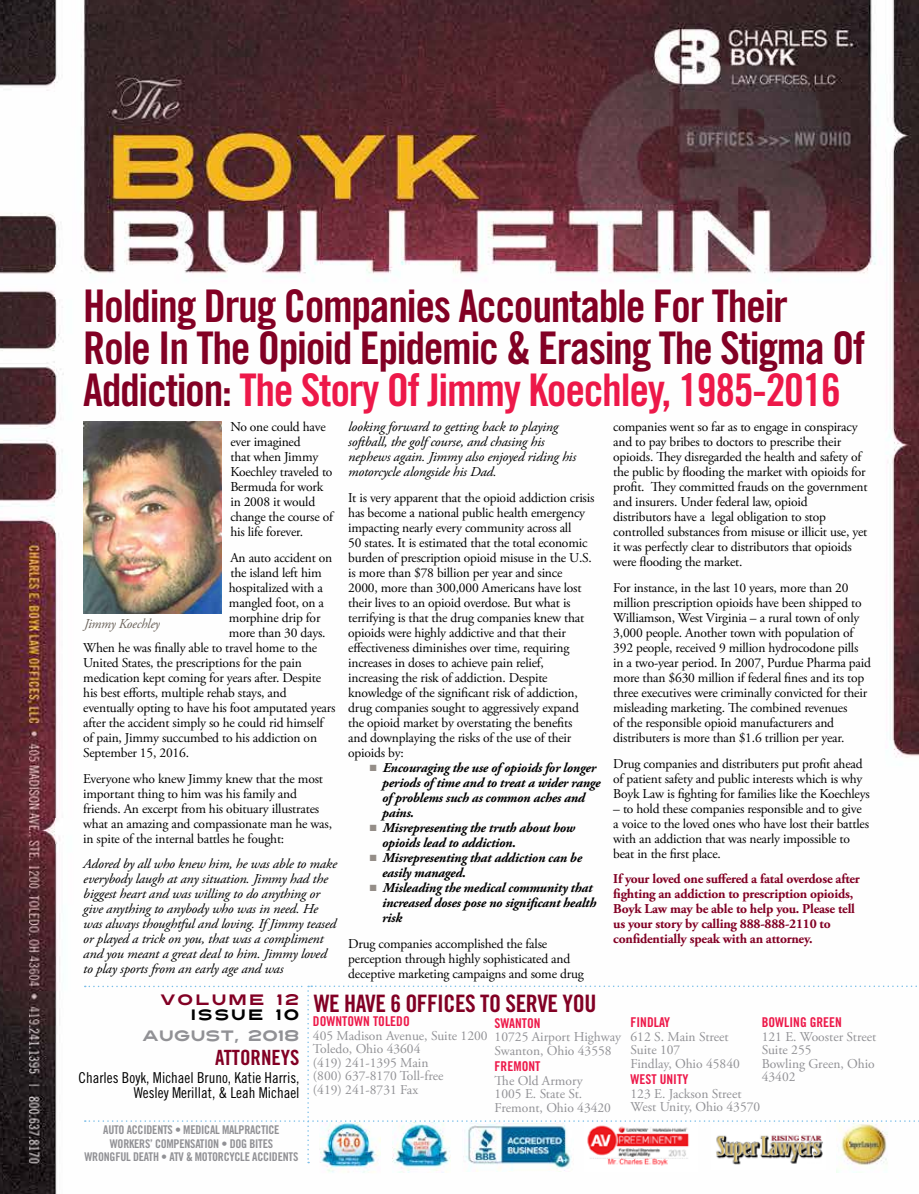
<style>
.page{position:relative;width:919px;height:1194px;background:#fff}
.page>*{position:absolute;margin:0;border:0;box-sizing:border-box;transform-origin:0 0}
.t1{font:45px/42px "Trade Gothic Bold Cond Twenty";letter-spacing:-.03em;color:#820024}
.t2{font:24px "Trade Gothic Bold Cond Twenty";letter-spacing:-.02em;color:#820024}
.t3{font:21px "Trade Gothic Bold Cond Twenty";color:#820024}
.t4{font:15px/15px "Trade Gothic Cond Eighteen";color:#000;text-align:right}
.t5{font:15px "Turnpike";letter-spacing:-.02em;color:#919195}
.t6{font:15px "Turnpike";letter-spacing:.1em;color:#820024}
.t7{font:15px "Turnpike";letter-spacing:.1em;color:#000}
.t8{font:13.5px/15px "Adobe Garamond Pro";letter-spacing:-.015em;color:#000}
.t9{font:italic 13.5px/15px "Adobe Garamond Pro";letter-spacing:-.015em;color:#000;scale:1.06 1}
.t10{font:13.5px/13.5px "Adobe Garamond Pro";color:#919195}
.t11{font:italic 700 13.5px/15px "Adobe Garamond Pro";letter-spacing:-.015em;color:#000}
.t12{font:700 13.5px/15px "Adobe Garamond Pro";letter-spacing:-.015em;color:#820024}
.t13{font:13.5px "Trade Gothic Bold Cond Twenty";color:#ed1849}
.t14{font:italic 13.5px "Adobe Garamond Pro";letter-spacing:-.015em;color:#686058}
.t15{font:12px/13.5px "Trade Gothic Bold Cond Twenty";letter-spacing:-.02em;color:#919195;text-align:center}
.s1{color:#ed1849}
.s2{color:#948d87}
</style>
<div class="page">
<img style="left:0;top:0;width:918px;height:1193px">
<img style="left:319px;top:1163px;width:61px;height:11px">
<img style="left:392px;top:1163px;width:58px;height:8px">
<img style="left:462px;top:1163px;width:111px;height:8px">
<img style="left:584px;top:1163px;width:113px;height:8px">
<img style="left:711px;top:1163px;width:113px;height:6px">
<img style="left:836px;top:1163px;width:54px;height:9px">
<svg style="left:85px;top:985px;width:834px;height:178px"></svg>
<img style="left:83px;top:421px;width:139px;height:193px">
<h1 class="t1" style="left:83px;top:284px;width:783px">Holding Drug Companies Accountable For Their<br>Role In The Opioid Epidemic &amp; Erasing The Stigma Of<br>Addiction: <span class="s1">The Story Of Jimmy Koechley, 1985-2016</span></h1>
<p class="t8" style="left:230px;top:420px;width:104px">No one could have ever imagined<br>that when Jimmy<br>Koechley traveled to<br>Bermuda for work in 2008 it would change the course of his life forever.</p>
<p class="t8" style="left:230px;top:550px;width:103px">An auto accident on</p>
<p class="t8" style="left:230px;top:565px;width:93px">the island left him</p>
<p class="t8" style="left:229px;top:580px;width:95px">hospitalized with a</p>
<p class="t8" style="left:229px;top:595px;width:97px">mangled foot, on a</p>
<p class="t8" style="left:229px;top:610px;width:93px">morphine drip for</p>
<p class="t8" style="left:229px;top:625px;width:98px">more than 30 days.</p>
<p class="t8" style="left:83px;top:640px;width:235px">When he was finally able to travel home to the</p>
<p class="t8" style="left:83px;top:655px;width:220px">United States, the prescriptions for the pain</p>
<p class="t8" style="left:83px;top:670px;width:239px">medication kept coming for years after. Despite</p>
<p class="t8" style="left:83px;top:685px;width:205px">his best efforts, multiple rehab stays, and</p>
<p class="t8" style="left:83px;top:700px;width:253px">eventually opting to have his foot amputated years</p>
<p class="t8" style="left:83px;top:715px;width:241px">after the accident simply so he could rid himself</p>
<p class="t8" style="left:83px;top:730px;width:235px">of pain, Jimmy succumbed to his addiction on</p>
<p class="t8" style="left:83px;top:745px;width:107px">September 15, 2016.</p>
<p class="t8" style="left:83px;top:771px;width:250px">Everyone who knew Jimmy knew that the most important thing to him was his family and friends. An excerpt from his obituary illustrates what an amazing and compassionate man he was, in spite of the internal battles he fought:</p>
<p class="t9" style="left:83px;top:856px;width:241px">Adored by all who knew him, he was able to make everybody laugh at any situation. Jimmy had the biggest heart and was willing to do anything or give anything to anybody who was in need. He was always thoughtful and loving. If Jimmy teased or played a trick on you, that was a compliment and you meant a great deal to him. Jimmy loved to play sports from an early age and was</p>
<p class="t14" style="left:84px;top:615px;width:77px">Jimmy Koechley</p>
<p class="t9" style="left:348px;top:420px;width:216px">looking forward to getting back to playing softball, the golf course, and chasing his nephews again. Jimmy also enjoyed riding his motorcycle alongside his Dad.</p>
<p class="t8" style="left:348px;top:490px;width:247px">It is very apparent that the opioid addiction crisis has become a national public health emergency impacting nearly every community across all<br>50 states. It is estimated that the total economic burden of prescription opioid misuse in the U.S. is more than $78 billion per year and since 2000, more than 300,000 Americans have lost their lives to an opioid overdose. But what is terrifying is that the drug companies knew that opioids were highly addictive and that their effectiveness diminishes over time, requiring increases in doses to achieve pain relief, increasing the risk of addiction. Despite knowledge of the significant risk of addiction, drug companies sought to aggressively expand the opioid market by overstating the benefits and downplaying the risks of the use of their opioids by:</p>
<p class="t11" style="left:382px;top:760px;width:220px;text-indent:-12px"><span class="s2">■</span> Encouraging the use of opioids for longer periods of time and to treat a wider range of problems such as common aches and pains.</p>
<p class="t11" style="left:382px;top:820px;width:194px;text-indent:-12px"><span class="s2">■</span> Misrepresenting the truth about how opioids lead to addiction.</p>
<p class="t11" style="left:382px;top:850px;width:201px;text-indent:-12px"><span class="s2">■</span> Misrepresenting that addiction can be easily managed.</p>
<p class="t11" style="left:382px;top:880px;width:216px;text-indent:-12px"><span class="s2">■</span> Misleading the medical community that increased doses pose no significant health risk</p>
<p class="t8" style="left:348px;top:936px;width:237px">Drug companies accomplished the false perception through highly sophisticated and deceptive marketing campaigns and some drug</p>
<p class="t8" style="left:613px;top:420px;width:256px">companies went so far as to engage in conspiracy and to pay bribes to doctors to prescribe their opioids. They disregarded the health and safety of the public by flooding the market with opioids for profit. They committed frauds on the government and insurers. Under federal law, opioid distributors have a legal obligation to stop controlled substances from misuse or illicit use, yet it was perfectly clear to distributors that opioids were flooding the market.</p>
<p class="t8" style="left:613px;top:580px;width:259px">For instance, in the last 10 years, more than 20 million prescription opioids have been shipped to Williamson, West Virginia – a rural town of only 3,000 people. Another town with population of 392 people, received 9 million hydrocodone pills in a two-year period. In 2007, Purdue Pharma paid more than $630 million if federal fines and its top three executives were criminally convicted for their misleading marketing. The combined revenues<br>of the responsible opioid manufacturers and distributers is more than $1.6 trillion per year.</p>
<p class="t8" style="left:613px;top:756px;width:258px">Drug companies and distributers put profit ahead of patient safety and public interests which is why<br>Boyk Law is fighting for families like the Koechleys</p>
<p class="t8" style="left:613px;top:801px;width:257px">– to hold these companies responsible and to give a voice to the loved ones who have lost their battles with an addiction that was nearly impossible to beat in the first place.</p>
<p class="t12" style="left:613px;top:871px;width:248px">If your loved one suffered a fatal overdose after fighting an addiction to prescription opioids, Boyk Law may be able to help you. Please tell us your story by calling 888-888-2110 to confidentially speak with an attorney.</p>
<p class="t6" style="left:160px;top:988px;width:141px">VOLUME 12</p>
<p class="t7" style="left:190px;top:1003px;width:110px">ISSUE 10</p>
<p class="t5" style="left:142px;top:1024px;width:159px">AUGUST, 2018</p>
<h3 class="t3" style="left:215px;top:1044px;width:86px">ATTORNEYS</h3>
<p class="t4" style="left:79px;top:1069px;width:222px">Charles Boyk, Michael Bruno, Katie Harris,<br>Wesley Merillat, &amp; Leah Michael</p>
<p class="t15" style="left:84px;top:1122px;width:215px">AUTO ACCIDENTS • MEDICAL MALPRACTICE<br>WORKERS’ COMPENSATION • DOG BITES<br>WRONGFUL DEATH • ATV &amp; MOTORCYCLE ACCIDENTS</p>
<h2 class="t2" style="left:313px;top:988px;width:284px">WE HAVE 6 OFFICES TO SERVE YOU</h2>
<p class="t13" style="left:494px;top:1014px;width:47px">SWANTON</p>
<p class="t10" style="left:494px;top:1030px;width:128px">10725 Airport Highway<br>Swanton, Ohio 43558</p>
<p class="t13" style="left:494px;top:1058px;width:47px">FREMONT</p>
<p class="t10" style="left:494px;top:1074px;width:118px">The Old Armory<br>1005 E. State St.<br>Fremont, Ohio 43420</p>
<p class="t13" style="left:313px;top:1013px;width:98px">DOWNTOWN TOLEDO</p>
<p class="t10" style="left:313px;top:1029px;width:176px">405 Madison Avenue, Suite 1200<br>Toledo, Ohio 43604<br>(419) 241-1395 Main<br>(800) 637-8170 Toll-free<br>(419) 241-8731 Fax</p>
<p class="t13" style="left:761px;top:1014px;width:82px">BOWLING GREEN</p>
<p class="t10" style="left:761px;top:1030px;width:116px">121 E. Wooster Street<br>Suite 255<br>Bowling Green, Ohio<br>43402</p>
<p class="t13" style="left:630px;top:1014px;width:41px">FINDLAY</p>
<p class="t10" style="left:630px;top:1030px;width:111px">612 S. Main Street<br>Suite 107<br>Findlay, Ohio 45840</p>
<p class="t13" style="left:630px;top:1071px;width:59px">WEST UNITY</p>
<p class="t10" style="left:630px;top:1086px;width:131px">123 E. Jackson Street<br>West Unity, Ohio 43570</p>
</div>
